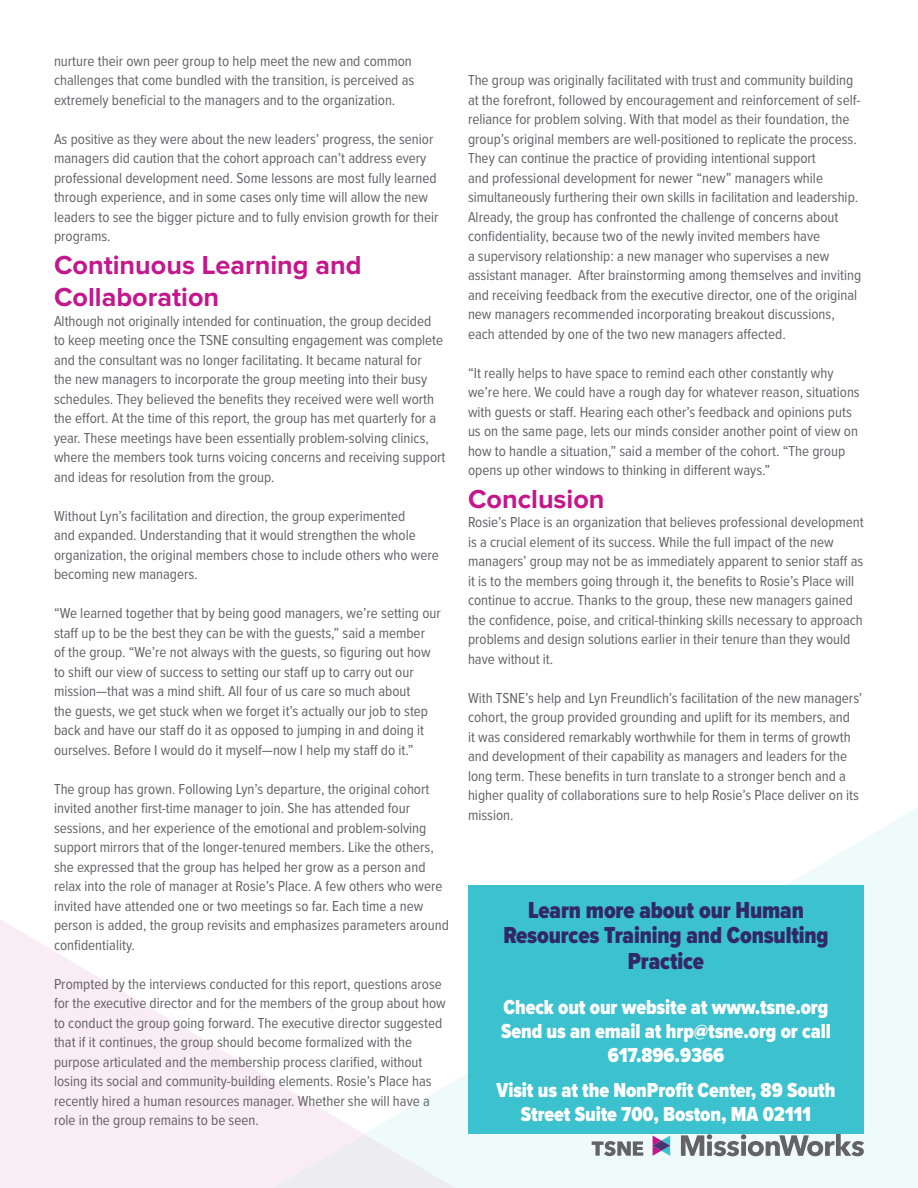
<style>
.page{position:relative;width:918px;height:1188px;background:#fff}
.page>*{position:absolute;margin:0;border:0;box-sizing:border-box;transform-origin:0 0}
.t1{font:700 27px/32.4px "Proxima Nova";color:#c5168c}
.t2{font:900 24px/25.5px "Proxima Nova Cond";letter-spacing:-.005em;color:#302965;text-align:center;scale:.95 1}
.t3{font:900 21px/24px "Proxima Nova Cond";letter-spacing:-.005em;color:#fff;text-align:center;scale:.95 1}
.t4{font:15px/19.5px "Proxima Nova Cond";color:#636366}
</style>
<div class="page">
<svg style="left:365px;top:808px;width:553px;height:326px"></svg>
<svg style="left:0;top:919px;width:363px;height:215px;fill:#fbf0f7"></svg>
<svg style="left:0;top:1134px;width:918px;height:54px"></svg>
<svg style="left:681px;top:1134px;width:183px;height:22px"></svg>
<svg style="left:592px;top:1141px;width:51px;height:15px"></svg>
<svg style="left:653px;top:1136px;width:17px;height:20px"></svg>
<div style="left:468px;top:885px;width:396px;height:249px;background:#3cc1ce"></div>
<p class="t4" style="left:54px;top:50px;width:362px">nurture their own peer group to help meet the new and common challenges that come bundled with the transition, is perceived as extremely beneficial to the managers and to the organization.</p>
<p class="t4" style="left:54px;top:128px;width:386px">As positive as they were about the new leaders’ progress, the senior managers did caution that the cohort approach can’t address every professional development need. Some lessons are most fully learned through experience, and in some cases only time will allow the new leaders to see the bigger picture and to fully envision growth for their programs.</p>
<h1 class="t1" style="left:54px;top:250px;width:309px">Continuous Learning and<br>Collaboration</h1>
<p class="t4" style="left:54px;top:310px;width:393px">Although not originally intended for continuation, the group decided to keep meeting once the TSNE consulting engagement was complete and the consultant was no longer facilitating. It became natural for<br>the new managers to incorporate the group meeting into their busy schedules. They believed the benefits they received were well worth the effort. At the time of this report, the group has met quarterly for a year. These meetings have been essentially problem-solving clinics, where the members took turns voicing concerns and receiving support and ideas for resolution from the group.</p>
<p class="t4" style="left:54px;top:505px;width:386px">Without Lyn’s facilitation and direction, the group experimented<br>and expanded. Understanding that it would strengthen the whole organization, the original members chose to include others who were becoming new managers.</p>
<p class="t4" style="left:54px;top:603px;width:388px">“We learned together that by being good managers, we’re setting our staff up to be the best they can be with the guests,” said a member<br>of the group. “We’re not always with the guests, so figuring out how to shift our view of success to setting our staff up to carry out our mission—that was a mind shift. All four of us care so much about<br>the guests, we get stuck when we forget it’s actually our job to step back and have our staff do it as opposed to jumping in and doing it ourselves. Before I would do it myself—now I help my staff do it.”</p>
<p class="t4" style="left:54px;top:778px;width:396px">The group has grown. Following Lyn’s departure, the original cohort invited another first-time manager to join. She has attended four sessions, and her experience of the emotional and problem-solving support mirrors that of the longer-tenured members. Like the others, she expressed that the group has helped her grow as a person and relax into the role of manager at Rosie’s Place. A few others who were invited have attended one or two meetings so far. Each time a new person is added, the group revisits and emphasizes parameters around confidentiality.</p>
<p class="t4" style="left:54px;top:973px;width:393px">Prompted by the interviews conducted for this report, questions arose for the executive director and for the members of the group about how to conduct the group going forward. The executive director suggested that if it continues, the group should become formalized with the purpose articulated and the membership process clarified, without losing its social and community-building elements. Rosie’s Place has recently hired a human resources manager. Whether she will have a role in the group remains to be seen.</p>
<p class="t4" style="left:468px;top:70px;width:395px">The group was originally facilitated with trust and community building at the forefront, followed by encouragement and reinforcement of self&shy;reliance for problem solving. With that model as their foundation, the group’s original members are well-positioned to replicate the process.<br>They can continue the practice of providing intentional support<br>and professional development for newer “new” managers while simultaneously furthering their own skills in facilitation and leadership.<br>Already, the group has confronted the challenge of concerns about confidentiality, because two of the newly invited members have<br>a supervisory relationship: a new manager who supervises a new assistant manager. After brainstorming among themselves and inviting and receiving feedback from the executive director, one of the original new managers recommended incorporating breakout discussions, each attended by one of the two new managers affected.</p>
<p class="t4" style="left:468px;top:362px;width:393px">“It really helps to have space to remind each other constantly why we’re here. We could have a rough day for whatever reason, situations with guests or staff. Hearing each other’s feedback and opinions puts us on the same page, lets our minds consider another point of view on how to handle a situation,” said a member of the cohort. “The group opens up other windows to thinking in different ways.”</p>
<h1 class="t1" style="left:468px;top:484px;width:138px">Conclusion</h1>
<p class="t4" style="left:468px;top:512px;width:397px">Rosie’s Place is an organization that believes professional development is a crucial element of its success. While the full impact of the new managers’ group may not be as immediately apparent to senior staff as it is to the members going through it, the benefits to Rosie’s Place will continue to accrue. Thanks to the group, these new managers gained the confidence, poise, and critical-thinking skills necessary to approach problems and design solutions earlier in their tenure than they would have without it.</p>
<p class="t4" style="left:468px;top:687px;width:396px">With TSNE’s help and Lyn Freundlich’s facilitation of the new managers’ cohort, the group provided grounding and uplift for its members, and<br>it was considered remarkably worthwhile for them in terms of growth and development of their capability as managers and leaders for the long term. These benefits in turn translate to a stronger bench and a higher quality of collaborations sure to help Rosie’s Place deliver on its mission.</p>
<h2 class="t2" style="left:503px;top:897px;width:344px">Learn more about our Human<br>Resources Training and Consulting<br>Practice</h2>
<h3 class="t3" style="left:501px;top:995px;width:348px">Check out our website at www.tsne.org<br>Send us an email at hrp@tsne.org or call<br>617.896.9366</h3>
<h3 class="t3" style="left:497px;top:1077px;width:358px">Visit us at the NonProfit Center, 89 South<br>Street Suite 700, Boston, MA 02111</h3>
</div>
